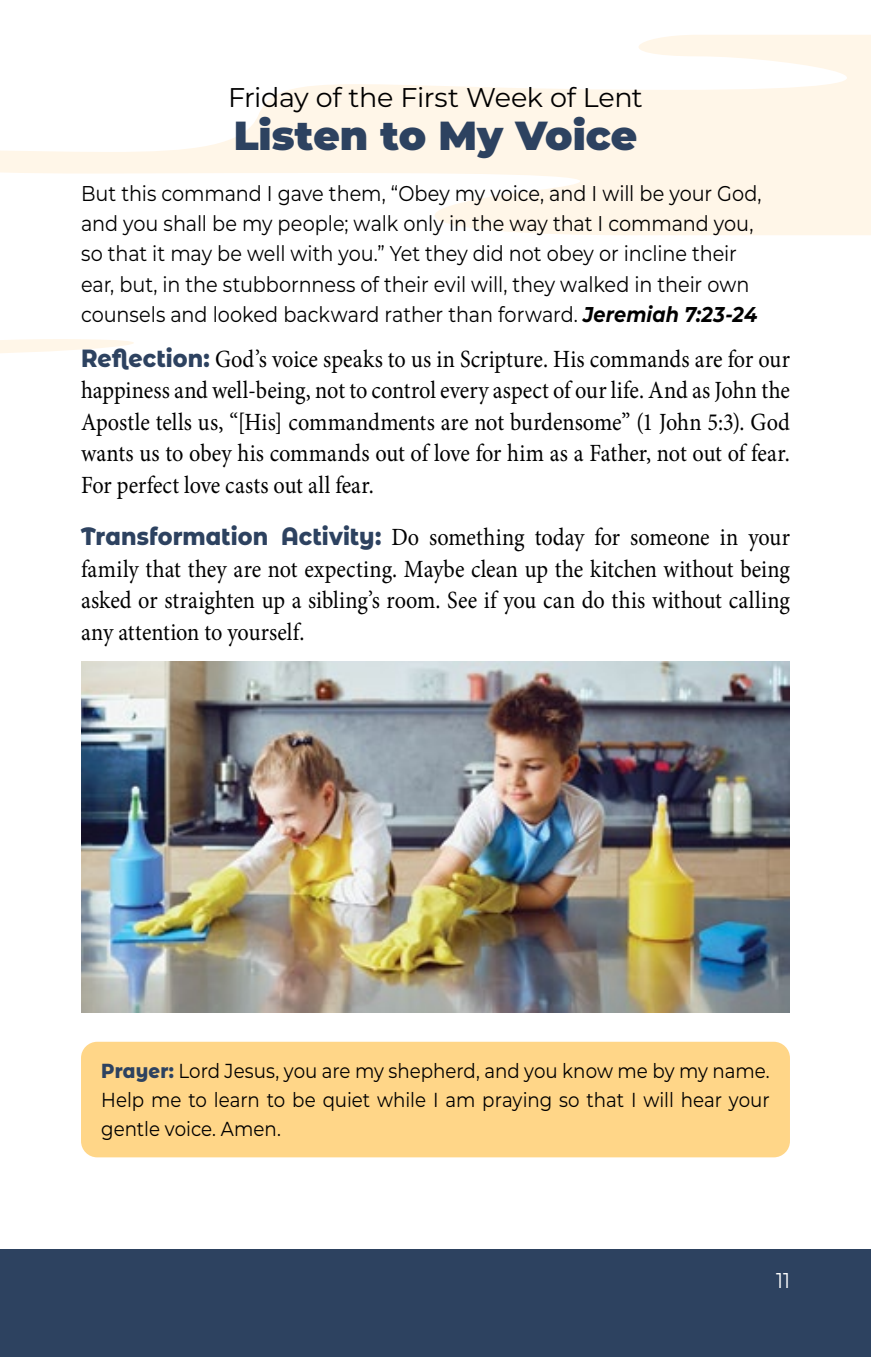
<style>
.page{position:relative;width:871px;height:1357px;background:#fff}
.page>*{position:absolute;margin:0;border:0;box-sizing:border-box;transform-origin:0 0}
.t1{font:900 40.5px "Montserrat";color:#2d4260}
.t2{font:27px "Montserrat";letter-spacing:-.015em;color:#000}
.t3{font:24.75px/31.5px "Minion Pro";color:#000;text-align:justify;scale:.9 1}
.t4{font:21.38px/30.4px "Montserrat";letter-spacing:-.005em;color:#000;scale:.9 1}
.t5{font:21.38px "Montserrat";color:#fff;scale:.9 1}
.t6{font:20.25px/29.2px "Montserrat";color:#000;text-align:justify;scale:.9 1}
.s1{font-weight:700;font-style:italic}
.s2{font-family:"Montserrat Alternates";font-weight:800;color:#2d4260}
</style>
<div class="page">
<svg style="left:0;top:35px;width:871px;height:200px;fill:#fff6e8"></svg>
<svg style="left:0;top:339px;width:134px;height:14px"></svg>
<div style="left:0;top:1249px;width:871px;height:108px;background:#2d4260"></div>
<div style="left:81px;top:1042px;width:709px;height:115px;background:#ffd688;border-radius:16px"></div>
<img style="left:81px;top:661px;width:709px;height:351px">
<p class="t2" style="left:228px;top:80px;width:416px">Friday of the First Week of Lent</p>
<h1 class="t1" style="left:234px;top:109px;width:405px">Listen to My Voice</h1>
<p class="t4" style="left:81px;top:177px;width:758px">But this command I gave them, “Obey my voice, and I will be your God, and you shall be my people; walk only in the way that I command you, so that it may be well with you.” Yet they did not obey or incline their ear, but, in the stubbornness of their evil will, they walked in their own counsels and looked backward rather than forward. <span class="s1">Jeremiah 7:23-24</span></p>
<p class="t3" style="left:81px;top:343px;width:789px"><span class="s2">Reflection:</span> God’s voice speaks to us in Scripture. His commands are for our happiness and well-being, not to control every aspect of our life. And as John the Apostle tells us, “[His] commandments are not burdensome” (1 John 5:3). God wants us to obey his commands out of love for him as a Father, not out of fear.<br>For perfect love casts out all fear.</p>
<p class="t3" style="left:81px;top:522px;width:789px"><span class="s2">Transformation Activity:</span> Do something today for someone in your family that they are not expecting. Maybe clean up the kitchen without being asked or straighten up a sibling’s room. See if you can do this without calling any attention to yourself.</p>
<p class="t6" style="left:101px;top:1055px;width:744px"><span class="s2">Prayer:</span> Lord Jesus, you are my shepherd, and you know me by my name.<br>Help me to learn to be quiet while I am praying so that I will hear your gentle voice. Amen.</p>
<p class="t5" style="left:776px;top:1266px;width:17px">11</p>
</div>
